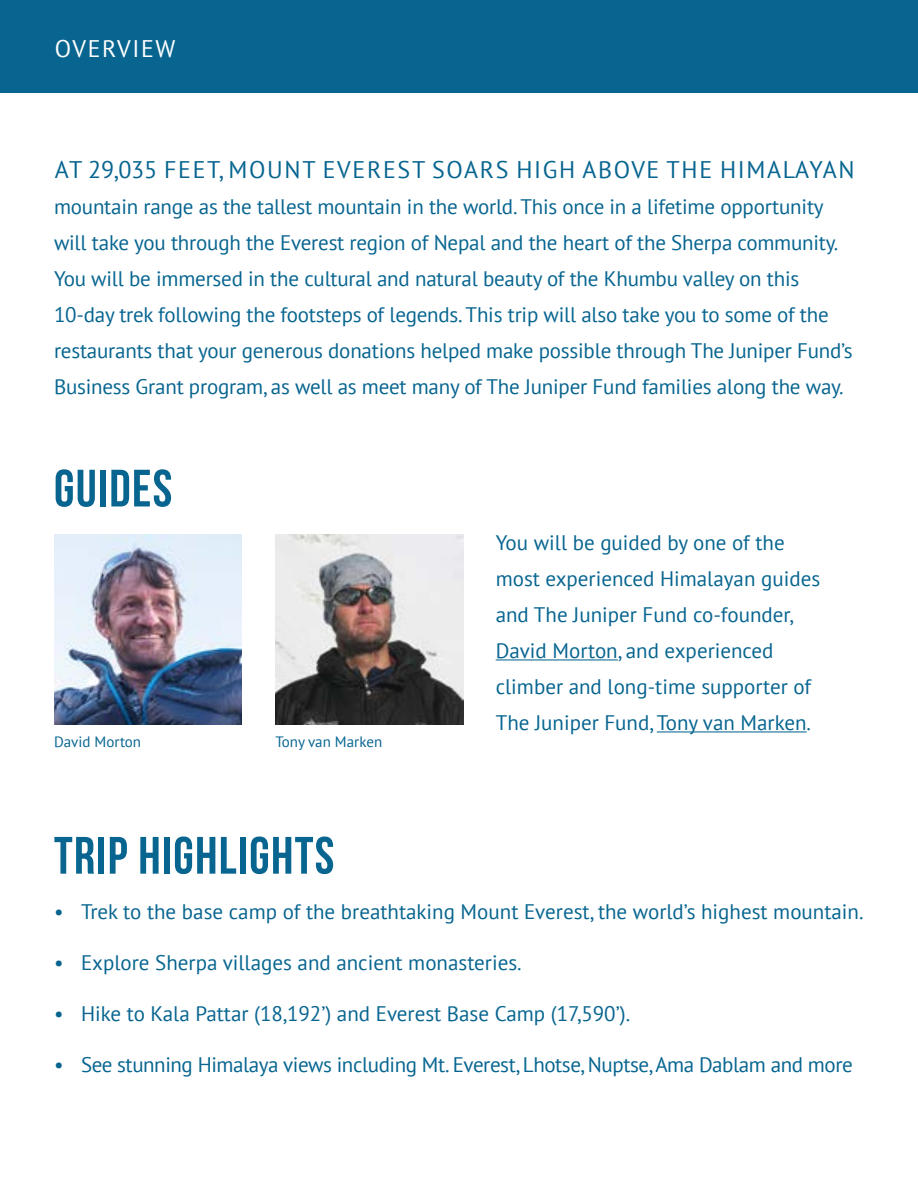
<style>
.page{position:relative;width:918px;height:1188px;background:#fff}
.page>*{position:absolute;margin:0;border:0;box-sizing:border-box;transform-origin:0 0}
.t1{font:52.5px "Bebas Neue";letter-spacing:.025em;color:#076590}
.t2{font:24px "PT Sans";letter-spacing:.07em;color:#076590}
.t3{font:24px "PT Sans";letter-spacing:.07em;color:#fff}
.t4{font:21px/36px "PT Sans";letter-spacing:-.01em;color:#076590}
.t5{font:15px "PT Sans";color:#076590}
</style>
<div class="page">
<img style="left:54px;top:535px;width:188px;height:190px">
<img style="left:275px;top:535px;width:188px;height:190px">
<hr style="left:496px;top:659px;width:122px;height:1px;background:#076590">
<hr style="left:657px;top:731px;width:150px;height:1px;background:#076590">
<div style="left:0;top:0;width:918px;height:92px;background:#076590"></div>
<p class="t3" style="left:55px;top:33px;width:122px">OVERVIEW</p>
<p class="t2" style="left:55px;top:154px;width:801px">AT 29,035 FEET, MOUNT EVEREST SOARS HIGH ABOVE THE HIMALAYAN</p>
<p class="t4" style="left:54px;top:188px;width:800px">mountain range as the tallest mountain in the world. This once in a lifetime opportunity will take you through the Everest region of Nepal and the heart of the Sherpa community.<br>You will be immersed in the cultural and natural beauty of the Khumbu valley on this 10-day trek following the footsteps of legends. This trip will also take you to some of the restaurants that your generous donations helped make possible through The Juniper Fund’s Business Grant program, as well as meet many of The Juniper Fund families along the way.</p>
<h1 class="t1" style="left:54px;top:460px;width:120px">GUIDES</h1>
<p class="t5" style="left:54px;top:732px;width:89px">David Morton</p>
<p class="t5" style="left:275px;top:732px;width:108px">Tony van Marken</p>
<h1 class="t1" style="left:54px;top:827px;width:282px">TRIP HIGHLIGHTS</h1>
<p class="t4" style="left:496px;top:525px;width:326px">You will be guided by one of the most experienced Himalayan guides and The Juniper Fund co-founder, David Morton, and experienced climber and long-time supporter of The Juniper Fund, Tony van Marken.</p>
<p class="t4" style="left:54px;top:893px;width:811px">• Trek to the base camp of the breathtaking Mount Everest, the world’s highest mountain.</p>
<p class="t4" style="left:54px;top:944px;width:469px">• Explore Sherpa villages and ancient monasteries.</p>
<p class="t4" style="left:54px;top:995px;width:578px">• Hike to Kala Pattar (18,192’) and Everest Base Camp (17,590’).</p>
<p class="t4" style="left:54px;top:1046px;width:800px">• See stunning Himalaya views including Mt. Everest, Lhotse, Nuptse, Ama Dablam and more</p>
</div>
